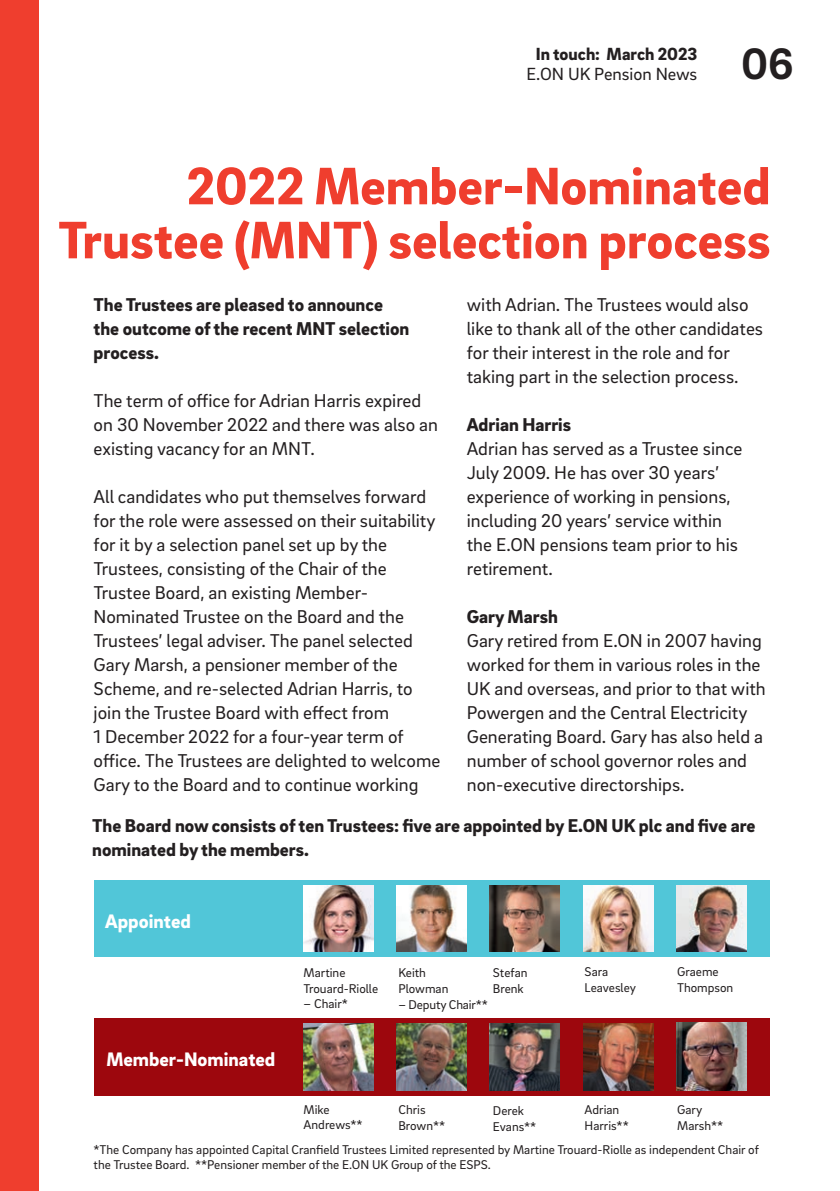
<style>
.page{position:relative;width:840px;height:1191px;background:#fff}
.page>*{position:absolute;margin:0;border:0;box-sizing:border-box;transform-origin:0 0}
.t1{font:900 54px/54px "EON Brix Sans";color:#ef3e2e;text-align:right}
.t2{font:700 45px "EON Brix Sans";color:#231f20}
.t3{font:900 20px "EON Brix Sans";color:#fff}
.t4{font:19px/24px "EON Brix Sans";color:#231f20}
.t5{font:900 19px/24px "EON Brix Sans";color:#231f20}
.t6{font:900 18px "EON Brix Sans";color:#231f20}
.t7{font:18px "EON Brix Sans";color:#231f20}
.t8{font:13px/15.6px "EON Brix Sans";color:#231f20}
</style>
<div class="page">
<div style="left:0;top:0;width:39px;height:1191px;background:#ef3e2e"></div>
<div style="left:94px;top:880px;width:675px;height:76px;background:#51c6d8"></div>
<div style="left:94px;top:1018px;width:675px;height:77px;background:#9d070d"></div>
<img style="left:303px;top:885px;width:70px;height:66px">
<img style="left:489px;top:885px;width:70px;height:66px">
<img style="left:676px;top:885px;width:70px;height:66px">
<img style="left:583px;top:885px;width:69px;height:66px">
<img style="left:396px;top:885px;width:70px;height:66px">
<img style="left:396px;top:1023px;width:70px;height:67px">
<img style="left:583px;top:1023px;width:70px;height:67px">
<img style="left:489px;top:1023px;width:70px;height:67px">
<img style="left:303px;top:1023px;width:70px;height:67px">
<img style="left:676px;top:1022px;width:70px;height:68px">
<p class="t6" style="left:535px;top:42px;width:163px">In touch: March 2023</p>
<p class="t7" style="left:526px;top:62px;width:172px">E.ON UK Pension News</p>
<p class="t2" style="left:740px;top:35px;width:54px">06</p>
<p class="t1" style="left:58px;top:156px;width:713px">2022 Member-Nominated<br>Trustee (MNT) selection process</p>
<p class="t5" style="left:94px;top:291px;width:317px">The Trustees are pleased to announce the outcome of the recent MNT selection process.</p>
<p class="t4" style="left:94px;top:387px;width:346px">The term of office for Adrian Harris expired on 30 November 2022 and there was also an existing vacancy for an MNT.</p>
<p class="t4" style="left:94px;top:483px;width:334px">All candidates who put themselves forward</p>
<p class="t4" style="left:94px;top:507px;width:343px">for the role were assessed on their suitability</p>
<p class="t4" style="left:94px;top:531px;width:320px">for it by a selection panel set up by the Trustees, consisting of the Chair of the Trustee Board, an existing Member-Nominated Trustee on the Board and the Trustees’ legal adviser. The panel selected Gary Marsh, a pensioner member of the Scheme, and re-selected Adrian Harris, to join the Trustee Board with effect from</p>
<p class="t4" style="left:94px;top:723px;width:348px">1 December 2022 for a four-year term of office. The Trustees are delighted to welcome<br>Gary to the Board and to continue working</p>
<p class="t4" style="left:466px;top:291px;width:298px">with Adrian. The Trustees would also like to thank all of the other candidates for their interest in the role and for taking part in the selection process.</p>
<p class="t5" style="left:466px;top:411px;width:106px">Adrian Harris</p>
<p class="t4" style="left:466px;top:435px;width:277px">Adrian has served as a Trustee since<br>July 2009. He has over 30 years’ experience of working in pensions, including 20 years’ service within the E.ON pensions team prior to his retirement.</p>
<p class="t5" style="left:466px;top:603px;width:93px">Gary Marsh</p>
<p class="t4" style="left:466px;top:627px;width:300px">Gary retired from E.ON in 2007 having worked for them in various roles in the UK and overseas, and prior to that with Powergen and the Central Electricity Generating Board. Gary has also held a number of school governor roles and</p>
<p class="t4" style="left:466px;top:771px;width:219px">non-executive directorships.</p>
<p class="t5" style="left:92px;top:812px;width:664px">The Board now consists of ten Trustees: five are appointed by E.ON UK plc and five are nominated by the members.</p>
<p class="t3" style="left:105px;top:907px;width:87px">Appointed</p>
<p class="t3" style="left:106px;top:1045px;width:170px">Member-Nominated</p>
<p class="t8" style="left:303px;top:964px;width:43px">Martine</p>
<p class="t8" style="left:303px;top:979px;width:76px">Trouard-Riolle</p>
<p class="t8" style="left:303px;top:995px;width:46px">– Chair*</p>
<p class="t8" style="left:492px;top:964px;width:36px">Stefan<br>Brenk</p>
<p class="t8" style="left:398px;top:964px;width:29px">Keith</p>
<p class="t8" style="left:398px;top:980px;width:51px">Plowman</p>
<p class="t8" style="left:398px;top:996px;width:91px">– Deputy Chair**</p>
<p class="t8" style="left:303px;top:1100px;width:60px">Mike<br>Andrews**</p>
<p class="t8" style="left:398px;top:1101px;width:29px">Chris</p>
<p class="t8" style="left:398px;top:1117px;width:48px">Brown**</p>
<p class="t8" style="left:492px;top:1102px;width:45px">Derek<br>Evans**</p>
<p class="t8" style="left:584px;top:963px;width:25px">Sara</p>
<p class="t8" style="left:584px;top:978px;width:53px">Leavesley</p>
<p class="t8" style="left:676px;top:963px;width:58px">Graeme<br>Thompson</p>
<p class="t8" style="left:584px;top:1101px;width:36px">Adrian</p>
<p class="t8" style="left:584px;top:1117px;width:46px">Harris**</p>
<p class="t8" style="left:676px;top:1101px;width:27px">Gary</p>
<p class="t8" style="left:676px;top:1117px;width:47px">Marsh**</p>
<p class="t8" style="left:94px;top:1141px;width:666px">*The Company has appointed Capital Cranfield Trustees Limited represented by Martine Trouard-Riolle as independent Chair of the Trustee Board. **Pensioner member of the E.ON UK Group of the ESPS.</p>
</div>
